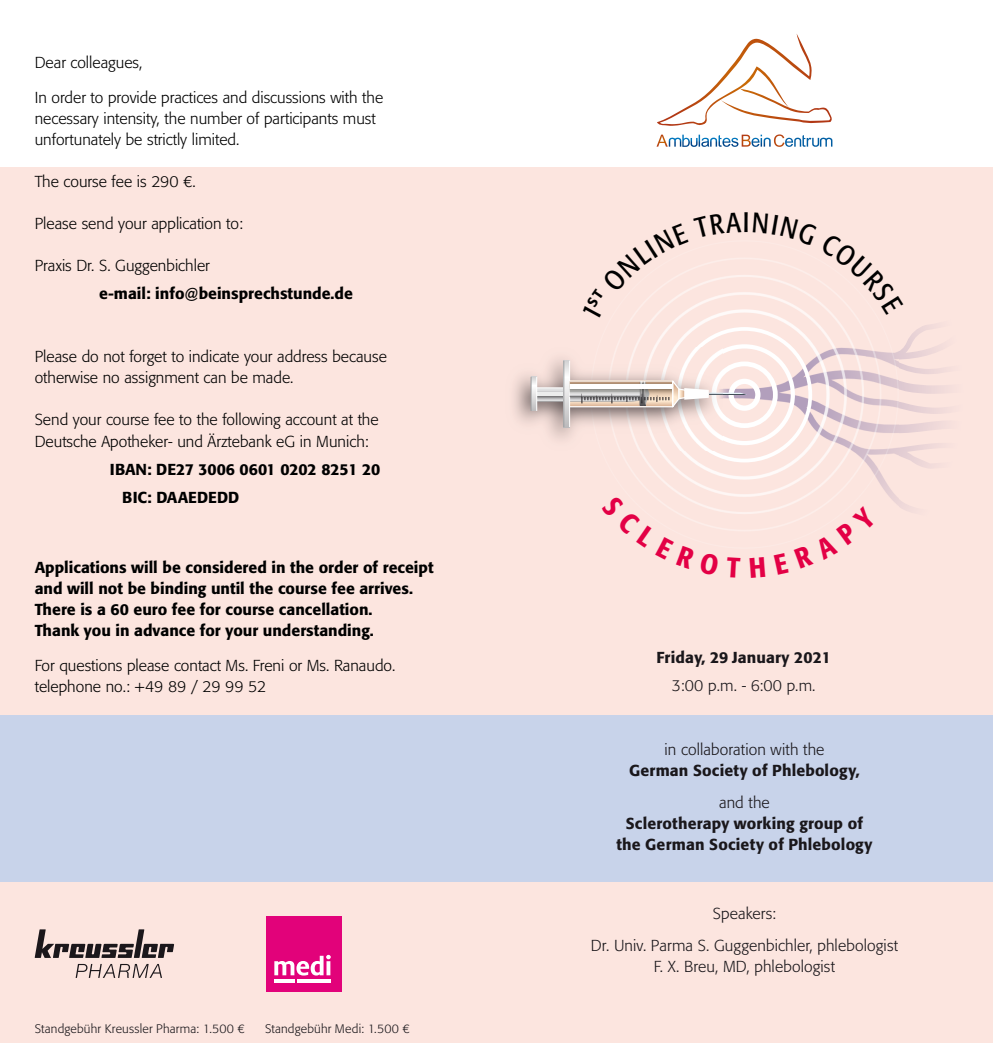
<style>
.page{position:relative;width:993px;height:1043px;background:#fff}
.page>*{position:absolute;margin:0;border:0;box-sizing:border-box;transform-origin:0 0}
.t1{font:300 15.75px/21px "Formata";color:#000}
.t2{font:500 15.75px/21px "Formata";color:#000}
.t3{font:300 15.75px/31.5px "Formata";letter-spacing:.005em;color:#1a171b;text-align:center}
.t4{font:500 15.75px/21px "Formata";letter-spacing:.01em;color:#1a171b;text-align:center}
.t5{font:300 12.25px "Formata";letter-spacing:.015em;color:#1a171b}
</style>
<div class="page">
<div style="left:0;top:0;width:992px;height:1042px;background:#fce5df"></div>
<div style="left:0;top:715px;width:992px;height:166px;background:#c8d3ea"></div>
<div style="left:0;top:0;width:992px;height:166px;background:#fff"></div>
<svg style="left:898px;top:325px;width:45px;height:185px"></svg>
<img style="left:620px;top:319px;width:278px;height:212px">
<div style="left:676px;top:327px;width:136px;height:135px;border:4px solid #fff;border-radius:50%"></div>
<div style="left:694px;top:344px;width:101px;height:101px;border:4px solid #fff;border-radius:50%"></div>
<div style="left:711px;top:361px;width:66px;height:67px;border:5px solid #fff;border-radius:50%"></div>
<div style="left:728px;top:378px;width:32px;height:32px;border:5px solid #fff;border-radius:50%"></div>
<img style="left:514px;top:348px;width:208px;height:102px">
<svg style="left:531px;top:376px;width:5px;height:35px"></svg>
<hr style="left:530px;top:376px;width:1px;height:35px;background:#9c9d9f">
<svg style="left:564px;top:360px;width:5px;height:67px"></svg>
<hr style="left:563px;top:360px;width:1px;height:67px;background:#9c9d9f">
<hr style="left:569px;top:360px;width:1px;height:67px;background:#fff">
<svg style="left:534px;top:377px;width:213px;height:33px"></svg>
<hr style="left:536px;top:376px;width:1px;height:35px;background:#fff">
<img style="left:571px;top:382px;width:100px;height:14px">
<div style="left:569px;top:384px;width:103px;height:5px;background:#fff"></div>
<div style="left:569px;top:380px;width:104px;height:27px;border:1px solid #fff"></div>
<svg style="left:35px;top:929px;width:139px;height:48px"></svg>
<div style="left:266px;top:915px;width:75px;height:75px;background:#e2027a"></div>
<svg style="left:274px;top:954px;width:57px;height:21px"></svg>
<svg style="left:297px;top:979px;width:33px;height:3px"></svg>
<svg style="left:274px;top:979px;width:20px;height:3px"></svg>
<svg style="left:657px;top:34px;width:175px;height:92px"></svg>
<svg style="left:656px;top:134px;width:176px;height:13px"></svg>
<svg style="left:620px;top:495px;width:99px;height:36px"></svg>
<svg style="left:774px;top:506px;width:103px;height:25px"></svg>
<svg style="left:631px;top:258px;width:227px;height:61px"></svg>
<p class="t1" style="left:35px;top:54px;width:109px">Dear colleagues,</p>
<p class="t1" style="left:35px;top:89px;width:350px">In order to provide practices and discussions with the necessary intensity, the number of participants must unfortunately be strictly limited.</p>
<p class="t1" style="left:35px;top:173px;width:162px">The course fee is 290 €.</p>
<p class="t1" style="left:35px;top:215px;width:210px">Please send your application to:</p>
<p class="t1" style="left:35px;top:257px;width:176px">Praxis Dr. S. Guggenbichler</p>
<p class="t2" style="left:99px;top:285px;width:255px">e-mail: info@beinsprechstunde.de</p>
<p class="t1" style="left:35px;top:348px;width:353px">Please do not forget to indicate your address because otherwise no assignment can be made.</p>
<p class="t1" style="left:35px;top:411px;width:345px">Send your course fee to the following account at the<br>Deutsche Apotheker- und Ärztebank eG in Munich:</p>
<p class="t2" style="left:122px;top:456px;width:259px;line-height:28px;text-indent:-12px">IBAN: DE27 3006 0601 0202 8251 20<br>BIC: DAAEDEDD</p>
<p class="t2" style="left:35px;top:558px;width:400px">Applications will be considered in the order of receipt and will not be binding until the course fee arrives.<br>There is a 60 euro fee for course cancellation.<br>Thank you in advance for your understanding.</p>
<p class="t1" style="left:35px;top:656px;width:362px">For questions please contact Ms. Freni or Ms. Ranaudo. telephone no.: +49 89 / 29 99 52</p>
<p class="t5" style="left:35px;top:1023px;width:211px">Standgebühr Kreussler Pharma: 1.500 €</p>
<p class="t5" style="left:265px;top:1023px;width:146px">Standgebühr Medi: 1.500 €</p>
<p class="t4" style="left:656px;top:648px;width:176px">Friday, 29 January 2021</p>
<p class="t3" style="left:671px;top:671px;width:145px">3:00 p.m. - 6:00 p.m.</p>
<p class="t3" style="left:664px;top:735px;width:161px">in collaboration with the</p>
<p class="t4" style="left:629px;top:761px;width:232px">German Society of Phlebology,</p>
<p class="t3" style="left:719px;top:788px;width:52px">and the</p>
<p class="t4" style="left:616px;top:814px;width:257px">Sclerotherapy working group of the German Society of Phlebology</p>
<p class="t3" style="left:591px;top:899px;width:309px">Speakers:<br>Dr. Univ. Parma S. Guggenbichler, phlebologist</p>
<p class="t3" style="left:654px;top:951px;width:183px">F. X. Breu, MD, phlebologist</p>
</div>
